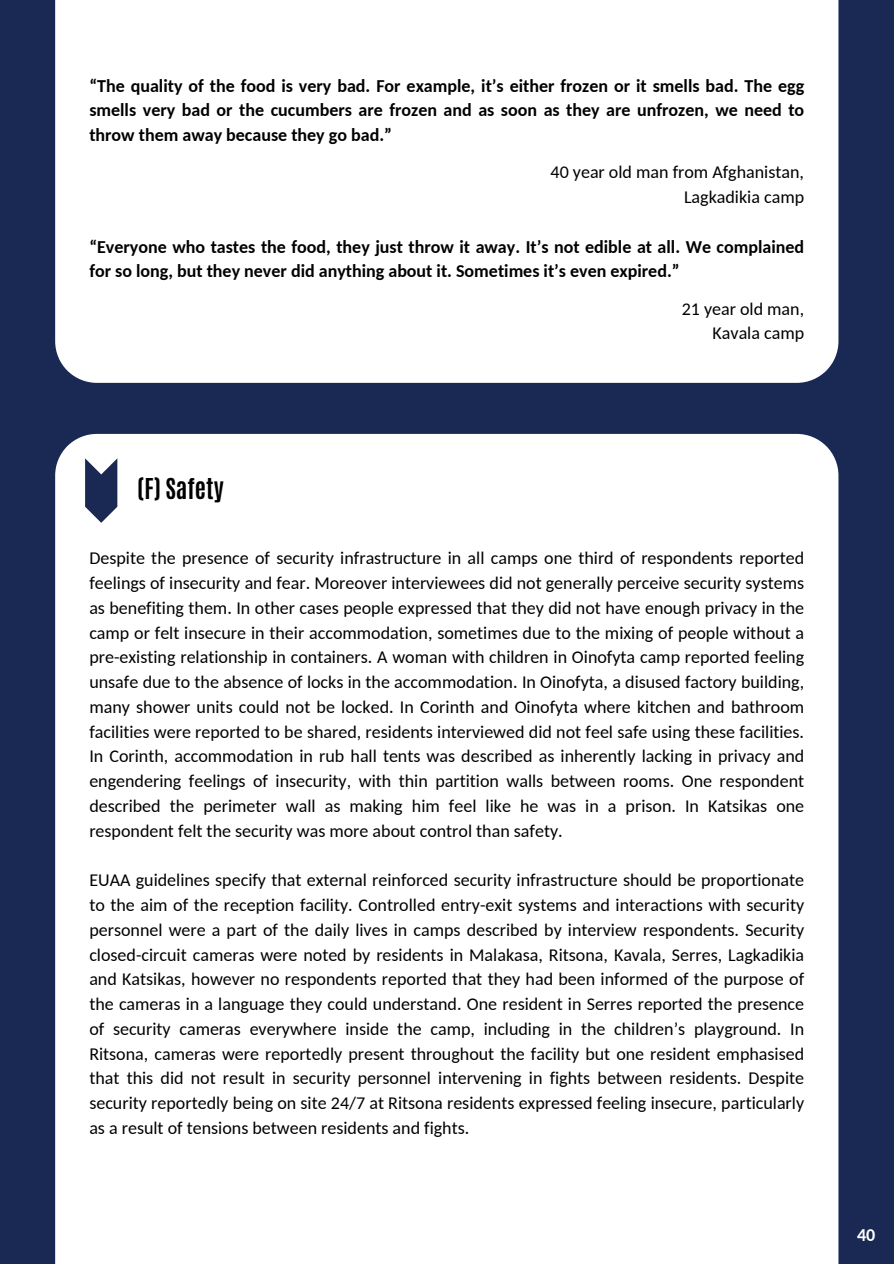
<style>
.page{position:relative;width:894px;height:1264px;background:#fff}
.page>*{position:absolute;margin:0;border:0;box-sizing:border-box;transform-origin:0 0}
.t1{font:700 24px "Antonio";color:#000}
.t2{font:18px/24.8px "Carlito";color:#000;text-align:justify}
.t3{font:700 18px/24.8px "Carlito";color:#000;text-align:justify}
.t4{font:700 18px "Carlito";color:#fff}
</style>
<div class="page">
<div style="left:0;top:0;width:893px;height:1263px;background:#192954"></div>
<div style="left:55px;top:0;width:783px;height:383px;background:#fff"></div>
<div style="left:55px;top:434px;width:783px;height:829px;background:#fff"></div>
<svg style="left:85px;top:458px;width:32px;height:65px"></svg>
<h2 class="t3" style="left:89px;top:75px;width:716px">“The quality of the food is very bad. For example, it’s either frozen or it smells bad. The egg smells very bad or the cucumbers are frozen and as soon as they are unfrozen, we need to throw them away because they go bad.”</h2>
<p class="t2" style="left:550px;top:161px;width:255px">40 year old man from Afghanistan,</p>
<p class="t2" style="left:683px;top:186px;width:122px">Lagkadikia camp</p>
<h2 class="t3" style="left:89px;top:236px;width:716px">“Everyone who tastes the food, they just throw it away. It’s not edible at all. We complained for so long, but they never did anything about it. Sometimes it’s even expired.”</h2>
<p class="t2" style="left:681px;top:297px;width:124px">21 year old man,</p>
<p class="t2" style="left:712px;top:322px;width:93px">Kavala camp</p>
<p class="t1" style="left:137px;top:471px;width:88px">(F) Safety</p>
<p class="t2" style="left:89px;top:547px;width:716px">Despite the presence of security infrastructure in all camps one third of respondents reported feelings of insecurity and fear. Moreover interviewees did not generally perceive security systems as benefiting them. In other cases people expressed that they did not have enough privacy in the camp or felt insecure in their accommodation, sometimes due to the mixing of people without a pre-existing relationship in containers. A woman with children in Oinofyta camp reported feeling unsafe due to the absence of locks in the accommodation. In Oinofyta, a disused factory building, many shower units could not be locked. In Corinth and Oinofyta where kitchen and bathroom facilities were reported to be shared, residents interviewed did not feel safe using these facilities.<br>In Corinth, accommodation in rub hall tents was described as inherently lacking in privacy and engendering feelings of insecurity, with thin partition walls between rooms. One respondent described the perimeter wall as making him feel like he was in a prison. In Katsikas one respondent felt the security was more about control than safety.</p>
<p class="t2" style="left:89px;top:869px;width:716px">EUAA guidelines specify that external reinforced security infrastructure should be proportionate to the aim of the reception facility. Controlled entry-exit systems and interactions with security personnel were a part of the daily lives in camps described by interview respondents. Security closed-circuit cameras were noted by residents in Malakasa, Ritsona, Kavala, Serres, Lagkadikia and Katsikas, however no respondents reported that they had been informed of the purpose of the cameras in a language they could understand. One resident in Serres reported the presence of security cameras everywhere inside the camp, including in the children’s playground. In Ritsona, cameras were reportedly present throughout the facility but one resident emphasised that this did not result in security personnel intervening in fights between residents. Despite security reportedly being on site 24/7 at Ritsona residents expressed feeling insecure, particularly as a result of tensions between residents and fights.</p>
<h1 class="t4" style="left:856px;top:1227px;width:20px">40</h1>
</div>
